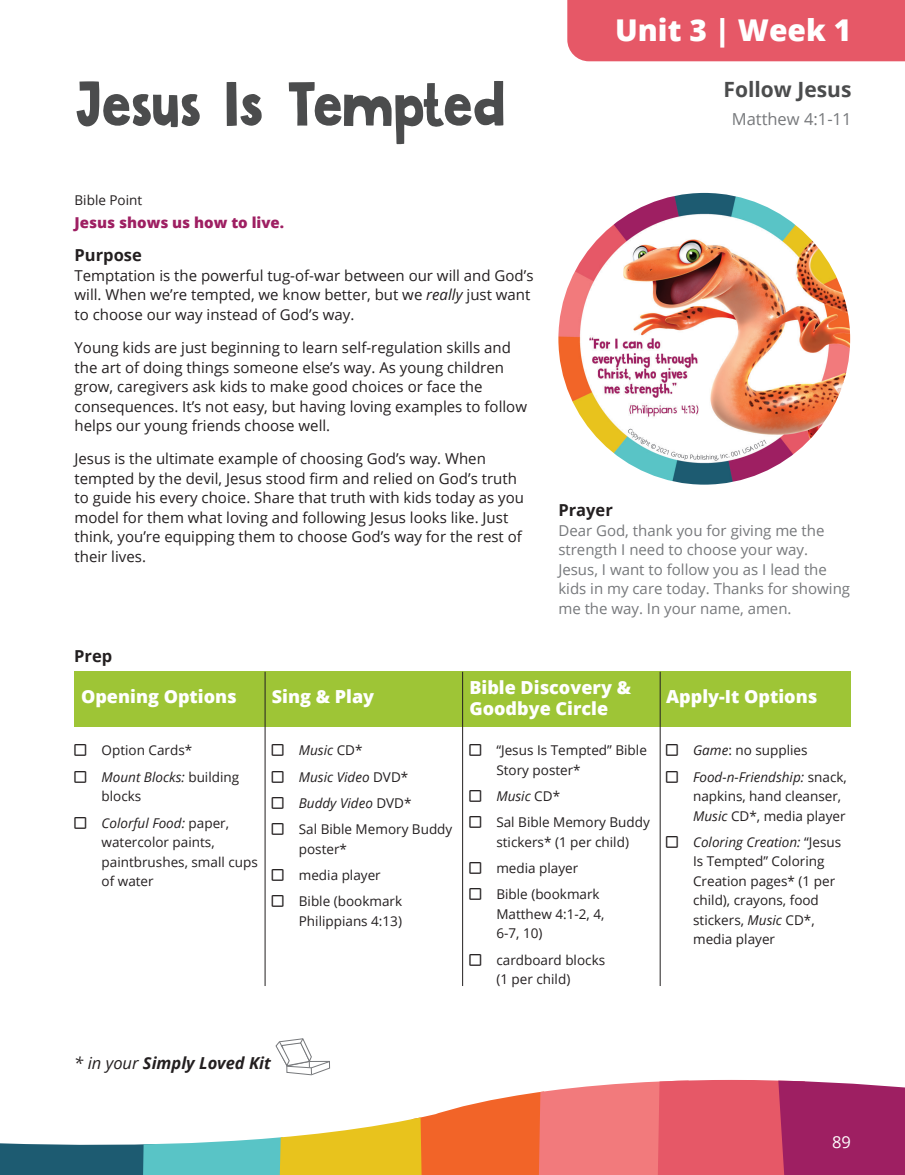
<style>
.page{position:relative;width:905px;height:1175px;background:#fff}
.page>*{position:absolute;margin:0;border:0;box-sizing:border-box;transform-origin:0 0}
.t1{font:700 60px "Aniara";letter-spacing:-.01em;color:#4b4c4d}
.t2{font:800 30px "Open Sans";color:#fff}
.t3{font:700 21px "Open Sans";color:#4b4c4d}
.t4{font:800 18px/21px "Open Sans";color:#fff}
.t5{font:italic 700 16.5px "Open Sans";color:#231f20}
.t6{font:700 16.5px "Open Sans";color:#231f20}
.t7{font:16.5px "Open Sans";color:#76787b}
.t8{font:16.5px "Open Sans";color:#fff}
.t9{font:15px/19.5px "Open Sans";color:#231f20}
.t10{font:15px/19.5px "Open Sans";color:#76787b}
.t11{font:800 15px "Open Sans";color:#9e1f62}
.t12{font:13.5px/26.2px "Open Sans";color:#231f20}
.t13{font:italic 13.5px/26.2px "Open Sans";color:#231f20}
.s1{font-style:italic}
.s2{font-style:normal}
.s3{font-weight:400}
</style>
<div class="page">
<div style="left:74px;top:672px;width:776px;height:55px;background:#9ec536"></div>
<hr style="left:265px;top:672px;width:1px;height:314px;background:#231f20">
<hr style="left:462px;top:672px;width:1px;height:314px;background:#231f20">
<hr style="left:660px;top:672px;width:1px;height:314px;background:#231f20">
<img style="left:558px;top:193px;width:292px;height:291px;border-radius:146px">
<div style="left:567px;top:0;width:337px;height:61px;background:#e65867"></div>
<svg style="left:0;top:1038px;width:904px;height:136px"></svg>
<h1 class="t1" style="left:74px;top:65px;width:432px">Jesus Is Tempted</h1>
<p class="t12" style="left:75px;top:187px;width:69px">Bible Point</p>
<p class="t11" style="left:75px;top:211px;width:211px">Jesus shows us how to live.</p>
<p class="t6" style="left:75px;top:244px;width:69px">Purpose</p>
<p class="t9" style="left:75px;top:265px;width:460px">Temptation is the powerful tug-of-war between our will and God’s will. When we’re tempted, we know better, but we <span class="s1">really</span> just want to choose our way instead of God’s way.</p>
<p class="t9" style="left:75px;top:337px;width:454px">Young kids are just beginning to learn self-regulation skills and the art of doing things someone else’s way. As young children grow, caregivers ask kids to make good choices or face the consequences. It’s not easy, but having loving examples to follow helps our young friends choose well.</p>
<p class="t9" style="left:75px;top:448px;width:451px">Jesus is the ultimate example of choosing God’s way. When tempted by the devil, Jesus stood firm and relied on God’s truth to guide his every choice. Share that truth with kids today as you model for them what loving and following Jesus looks like. Just think, you’re equipping them to choose God’s way for the rest of their lives.</p>
<p class="t6" style="left:74px;top:644px;width:40px">Prep</p>
<h2 class="t2" style="left:615px;top:8px;width:238px">Unit 3 | Week 1</h2>
<h3 class="t3" style="left:723px;top:75px;width:129px">Follow Jesus</h3>
<p class="t7" style="left:731px;top:108px;width:121px">Matthew 4:1-11</p>
<p class="t6" style="left:558px;top:499px;width:56px">Prayer</p>
<p class="t10" style="left:558px;top:520px;width:293px">Dear God, thank you for giving me the strength I need to choose your way.<br>Jesus, I want to follow you as I lead the kids in my care today. Thanks for showing me the way. In your name, amen.</p>
<p class="t4" style="left:81px;top:685px;width:157px">Opening Options</p>
<p class="t4" style="left:272px;top:685px;width:104px">Sing &amp; Play</p>
<p class="t4" style="left:469px;top:676px;width:163px">Bible Discovery &amp;<br>Goodbye Circle</p>
<p class="t4" style="left:666px;top:685px;width:153px">Apply-It Options</p>
<p class="t12" style="left:102px;top:737px;width:139px">Option Cards*<br><span class="s1">Mount Blocks:</span> building</p>
<p class="t13" style="left:102px;top:783px;width:129px"><span class="s2">blocks<br></span>Colorful Food: <span class="s2">paper,</span></p>
<p class="t12" style="left:102px;top:832px;width:158px;line-height:19.6px">watercolor paints, paintbrushes, small cups of water</p>
<p class="t12" style="left:299px;top:737px;width:155px"><span class="s1">Music</span> CD*<br><span class="s1">Music Video</span> DVD*<br><span class="s1">Buddy Video</span> DVD*<br>Sal Bible Memory Buddy</p>
<p class="t12" style="left:299px;top:835px;width:105px">poster*<br>media player<br>Bible (bookmark</p>
<p class="t12" style="left:299px;top:907px;width:105px">Philippians 4:13)</p>
<p class="t5" style="left:74px;top:1051px;width:198px"><span class="s3">* in your</span> Simply Loved Kit</p>
<p class="t12" style="left:496px;top:740px;width:152px;line-height:19.5px">“Jesus Is Tempted” Bible<br>Story poster*</p>
<p class="t12" style="left:496px;top:782px;width:155px"><span class="s1">Music</span> CD*<br>Sal Bible Memory Buddy</p>
<p class="t12" style="left:496px;top:828px;width:134px">stickers* (1 per child) media player<br>Bible (bookmark</p>
<p class="t12" style="left:496px;top:904px;width:110px;line-height:19.5px">Matthew 4:1-2, 4,<br>6-7, 10)</p>
<p class="t12" style="left:496px;top:949px;width:110px;line-height:19.5px">cardboard blocks (1 per child)</p>
<p class="t13" style="left:693px;top:737px;width:155px">Game<span class="s2">: no supplies<br></span>Food-n-Friendship: <span class="s2">snack,</span></p>
<p class="t12" style="left:693px;top:786px;width:154px;line-height:19.5px">napkins, hand cleanser,<br><span class="s1">Music</span> CD*, media player</p>
<p class="t12" style="left:693px;top:832px;width:150px;line-height:19.5px"><span class="s1">Coloring Creation:</span> “Jesus<br>Is Tempted” Coloring<br>Creation pages* (1 per child), crayons, food stickers, <span class="s1">Music</span> CD*, media player</p>
<p class="t8" style="left:832px;top:1130px;width:20px">89</p>
</div>
